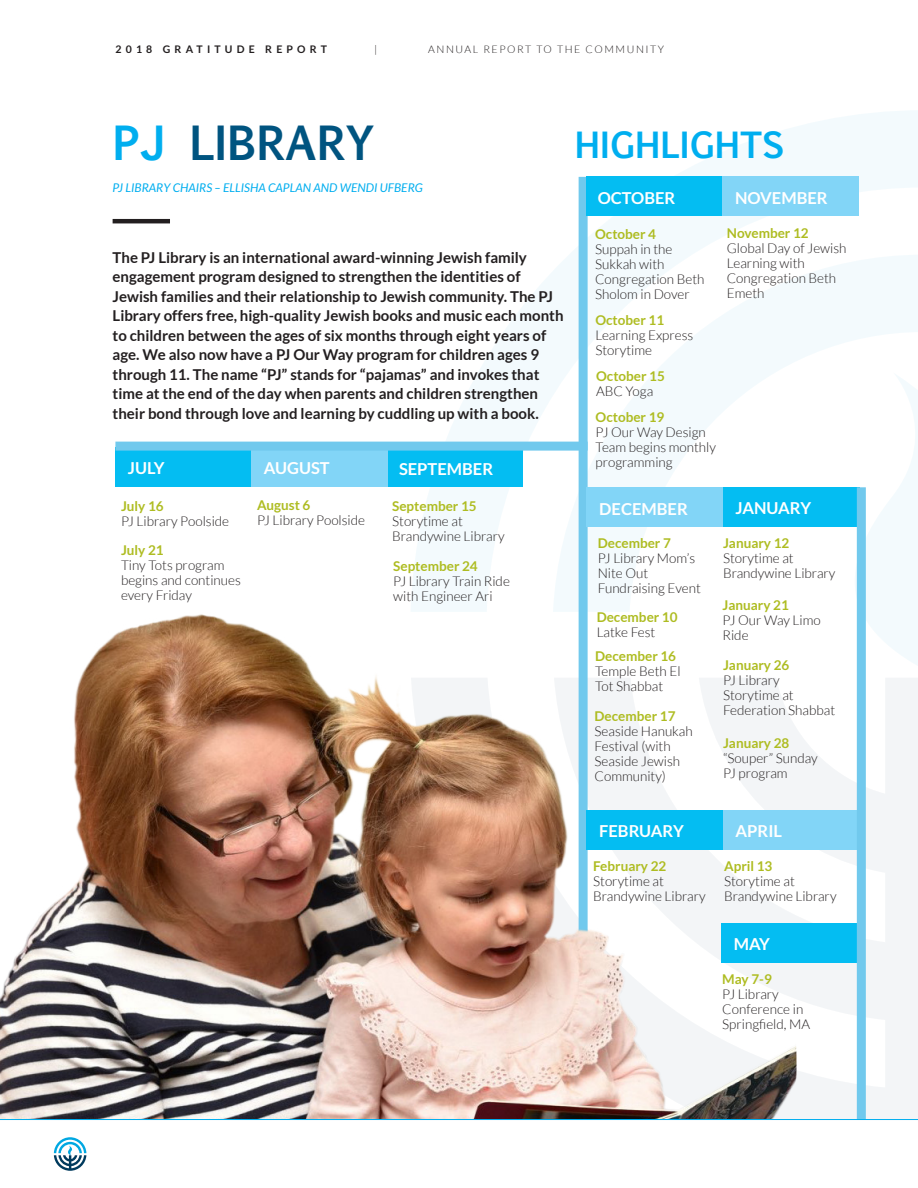
<style>
.page{position:relative;width:918px;height:1188px;background:#fff}
.page>*{position:absolute;margin:0;border:0;box-sizing:border-box;transform-origin:0 0}
.t1{font:700 45px "Euphemia UCAS";color:#005480}
.t2{font:700 34.5px "Euphemia UCAS";color:#00aeef}
.t3{font:700 16.5px "Lato";color:#fff}
.t4{font:700 15px/19.5px "Lato";color:#231f20}
.t5{font:300 13.5px/15px "Lato";color:#231f20}
.t6{font:700 13.5px "Lato";color:#aebc21}
.t7{font:italic 12px "Lato";color:#00aeef}
.t8{font:300 10.5px "Lato";letter-spacing:.15em;color:#231f20}
.t9{font:700 10.5px "Lato";letter-spacing:.4em;color:#231f20}
.s1{color:#00aeef}
</style>
<div class="page">
<svg style="left:410px;top:111px;width:508px;height:500px"></svg>
<svg style="left:553px;top:255px;width:365px;height:356px"></svg>
<svg style="left:797px;top:679px;width:121px;height:439px;fill:#f3f5f7"></svg>
<svg style="left:830px;top:372px;width:88px;height:307px"></svg>
<div style="left:579px;top:177px;width:9px;height:886px;background:#71c9ed"></div>
<div style="left:586px;top:177px;width:137px;height:39px;background:#04bdf2"></div>
<div style="left:115px;top:448px;width:137px;height:39px;background:#04bdf2"></div>
<div style="left:587px;top:488px;width:136px;height:39px;background:#82d5f7"></div>
<div style="left:723px;top:487px;width:136px;height:40px;background:#04bdf2"></div>
<div style="left:387px;top:448px;width:136px;height:39px;background:#04bdf2"></div>
<div style="left:251px;top:448px;width:137px;height:39px;background:#82d5f7"></div>
<div style="left:723px;top:811px;width:136px;height:39px;background:#82d5f7"></div>
<div style="left:721px;top:923px;width:136px;height:40px;background:#04bdf2"></div>
<div style="left:723px;top:177px;width:136px;height:39px;background:#82d5f7"></div>
<div style="left:857px;top:487px;width:9px;height:634px;background:#71c9ed"></div>
<div style="left:115px;top:442px;width:473px;height:9px;background:#71c9ed"></div>
<img style="left:0;top:611px;width:797px;height:508px">
<hr style="left:0;top:1119px;width:918px;height:1px;background:#00aeef">
<svg style="left:54px;top:1137px;width:32px;height:34px"></svg>
<hr style="left:113px;top:219px;width:57px;height:4px;background:#231f20">
<p class="t9" style="left:115px;top:43px;width:213px">2018 GRATITUDE REPORT</p>
<p class="t8" style="left:374px;top:43px;width:5px">|</p>
<p class="t8" style="left:428px;top:43px;width:238px">ANNUAL REPORT TO THE COMMUNITY</p>
<p class="t1" style="left:113px;top:109px;width:264px"><span class="s1">PJ</span> LIBRARY</p>
<p class="t7" style="left:113px;top:181px;width:312px">PJ LIBRARY CHAIRS – ELLISHA CAPLAN AND WENDI UFBERG</p>
<p class="t2" style="left:575px;top:119px;width:212px">HIGHLIGHTS</p>
<p class="t3" style="left:598px;top:188px;width:79px">OCTOBER</p>
<p class="t3" style="left:735px;top:188px;width:94px">NOVEMBER</p>
<p class="t6" style="left:727px;top:225px;width:83px">November 12</p>
<p class="t5" style="left:727px;top:241px;width:121px">Global Day of Jewish<br>Learning with<br>Congregation Beth<br>Emeth</p>
<p class="t6" style="left:595px;top:227px;width:62px">October 4</p>
<p class="t5" style="left:595px;top:242px;width:79px">Suppah in the</p>
<p class="t5" style="left:595px;top:257px;width:111px">Sukkah with<br>Congregation Beth<br>Sholom in Dover</p>
<p class="t6" style="left:595px;top:312px;width:70px">October 11</p>
<p class="t5" style="left:595px;top:327px;width:99px">Learning Express<br>Storytime</p>
<p class="t6" style="left:596px;top:369px;width:70px">October 15</p>
<p class="t5" style="left:596px;top:384px;width:59px">ABC Yoga</p>
<p class="t6" style="left:596px;top:409px;width:70px">October 19</p>
<p class="t5" style="left:596px;top:425px;width:122px">PJ Our Way Design<br>Team begins monthly</p>
<p class="t5" style="left:596px;top:455px;width:79px">programming</p>
<p class="t4" style="left:113px;top:247px;width:453px">The PJ Library is an international award-winning Jewish family engagement program designed to strengthen the identities of Jewish families and their relationship to Jewish community. The PJ Library offers free, high-quality Jewish books and music each month to children between the ages of six months through eight years of age. We also now have a PJ Our Way program for children ages 9 through 11. The name “PJ” stands for “pajamas” and invokes that time at the end of the day when parents and children strengthen their bond through love and learning by cuddling up with a book.</p>
<p class="t3" style="left:264px;top:459px;width:67px">AUGUST</p>
<p class="t3" style="left:128px;top:459px;width:38px">JULY</p>
<p class="t3" style="left:399px;top:460px;width:96px">SEPTEMBER</p>
<p class="t6" style="left:257px;top:498px;width:55px">August 6</p>
<p class="t3" style="left:599px;top:499px;width:90px">DECEMBER</p>
<p class="t3" style="left:736px;top:499px;width:77px">JANUARY</p>
<p class="t5" style="left:257px;top:513px;width:110px">PJ Library Poolside</p>
<p class="t6" style="left:121px;top:499px;width:44px">July 16</p>
<p class="t5" style="left:121px;top:514px;width:110px">PJ Library Poolside</p>
<p class="t6" style="left:121px;top:542px;width:44px">July 21</p>
<p class="t5" style="left:121px;top:557px;width:121px">Tiny Tots program begins and continues every Friday</p>
<p class="t6" style="left:392px;top:499px;width:86px">September 15</p>
<p class="t5" style="left:392px;top:514px;width:114px">Storytime at<br>Brandywine Library</p>
<p class="t6" style="left:598px;top:535px;width:75px">December 7</p>
<p class="t5" style="left:598px;top:551px;width:99px">PJ Library Mom’s<br>Nite Out</p>
<p class="t5" style="left:598px;top:581px;width:105px">Fundraising Event</p>
<p class="t6" style="left:597px;top:609px;width:82px">December 10</p>
<p class="t5" style="left:597px;top:624px;width:60px">Latke Fest</p>
<p class="t6" style="left:595px;top:648px;width:82px">December 16</p>
<p class="t5" style="left:595px;top:664px;width:87px">Temple Beth El</p>
<p class="t5" style="left:595px;top:679px;width:70px">Tot Shabbat</p>
<p class="t6" style="left:595px;top:708px;width:82px">December 17</p>
<p class="t5" style="left:595px;top:724px;width:100px">Seaside Hanukah<br>Festival (with</p>
<p class="t5" style="left:595px;top:754px;width:87px">Seaside Jewish<br>Community)</p>
<p class="t6" style="left:723px;top:535px;width:68px">January 12</p>
<p class="t5" style="left:723px;top:551px;width:114px">Storytime at<br>Brandywine Library</p>
<p class="t6" style="left:393px;top:558px;width:86px">September 24</p>
<p class="t5" style="left:393px;top:573px;width:118px">PJ Library Train Ride with Engineer Ari</p>
<p class="t6" style="left:723px;top:598px;width:68px">January 21</p>
<p class="t5" style="left:723px;top:613px;width:100px">PJ Our Way Limo<br>Ride</p>
<p class="t6" style="left:723px;top:657px;width:68px">January 26</p>
<p class="t5" style="left:723px;top:672px;width:58px">PJ Library</p>
<p class="t5" style="left:723px;top:687px;width:114px">Storytime at<br>Federation Shabbat</p>
<p class="t6" style="left:723px;top:735px;width:68px">January 28</p>
<p class="t5" style="left:723px;top:751px;width:96px">“Souper” Sunday</p>
<p class="t5" style="left:723px;top:766px;width:66px">PJ program</p>
<p class="t3" style="left:599px;top:822px;width:86px">FEBRUARY</p>
<p class="t6" style="left:593px;top:858px;width:75px">February 22</p>
<p class="t5" style="left:593px;top:874px;width:114px">Storytime at<br>Brandywine Library</p>
<p class="t3" style="left:736px;top:822px;width:48px">APRIL</p>
<p class="t6" style="left:724px;top:858px;width:50px">April 13</p>
<p class="t5" style="left:724px;top:874px;width:114px">Storytime at<br>Brandywine Library</p>
<p class="t3" style="left:734px;top:935px;width:38px">MAY</p>
<p class="t6" style="left:722px;top:971px;width:51px">May 7-9</p>
<p class="t5" style="left:722px;top:986px;width:89px">PJ Library<br>Conference in<br>Springfield, MA</p>
</div>
